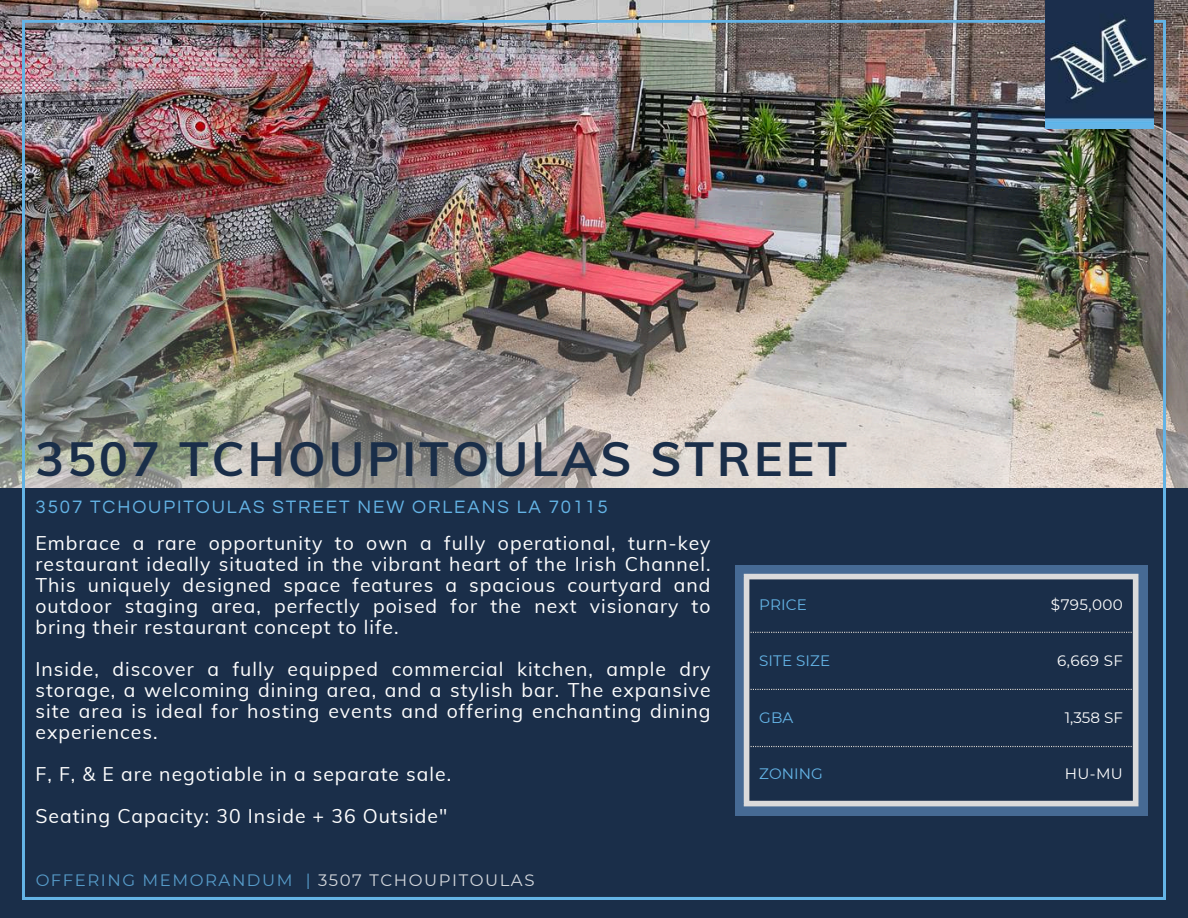
<style>
.page{position:relative;width:1188px;height:918px;background:#1a2e49}
.page>*{position:absolute;margin:0;border:0;box-sizing:border-box;transform-origin:0 0}
.t1{font:700 48px "Muli";letter-spacing:.065em;color:#1a2e49}
.t2{font:19.35px/21px "Muli";letter-spacing:.05em;color:#fff;text-align:justify}
.t3{font:18.75px "Questrial";letter-spacing:.1em;color:#64b4e6}
.t4{font:16.5px "Montserrat";letter-spacing:.095em;color:#64b4e6}
.t5{font:15.15px "Montserrat";letter-spacing:.025em;color:#fefefe}
.t6{font:15.15px "Montserrat";letter-spacing:.005em;color:#64b4e6}
.s1{color:#fefefe}
</style>
<div class="page">
<img style="left:0;top:0;width:1188px;height:487px">
<img style="left:23px;top:21px;width:1142px;height:878px">
<div style="left:735px;top:565px;width:412px;height:251px;background:#466a94"></div>
<div style="left:749px;top:579px;width:384px;height:222px;background:#1a2e49"></div>
<hr style="left:874px;top:579px;width:1px;height:222px;background:#1a2e49">
<div style="left:749px;top:632px;width:384px;height:115px;background:#1a2e49"></div>
<div style="left:744px;top:579px;width:5px;height:222px;background:#dbdbdb"></div>
<div style="left:1133px;top:579px;width:5px;height:222px;background:#dbdbdb"></div>
<div style="left:744px;top:574px;width:394px;height:5px;background:#dbdbdb"></div>
<div style="left:744px;top:801px;width:394px;height:5px;background:#dbdbdb"></div>
<img style="left:1046px;top:0;width:108px;height:128px">
<h1 class="t1" style="left:36px;top:428px;width:813px">3507 TCHOUPITOULAS STREET</h1>
<p class="t3" style="left:36px;top:497px;width:574px">3507 TCHOUPITOULAS STREET NEW ORLEANS LA 70115</p>
<p class="t2" style="left:36px;top:532px;width:677px">Embrace a rare opportunity to own a fully operational, turn-key restaurant ideally situated in the vibrant heart of the Irish Channel.<br>This uniquely designed space features a spacious courtyard and outdoor staging area, perfectly poised for the next visionary to bring their restaurant concept to life.</p>
<p class="t2" style="left:36px;top:658px;width:677px">Inside, discover a fully equipped commercial kitchen, ample dry storage, a welcoming dining area, and a stylish bar. The expansive site area is ideal for hosting events and offering enchanting dining experiences.</p>
<p class="t2" style="left:36px;top:753px;width:417px;line-height:42px">F, F, &amp; E are negotiable in a separate sale.<br>Seating Capacity: 30 Inside + 36 Outside"</p>
<p class="t4" style="left:36px;top:870px;width:500px">OFFERING MEMORANDUM | <span class="s1">3507 TCHOUPITOULAS</span></p>
<p class="t6" style="left:759px;top:595px;width:49px">PRICE</p>
<p class="t5" style="left:1051px;top:595px;width:73px">$795,000</p>
<p class="t6" style="left:759px;top:651px;width:72px">SITE SIZE</p>
<p class="t5" style="left:1057px;top:651px;width:67px">6,669 SF</p>
<p class="t6" style="left:759px;top:708px;width:36px">GBA</p>
<p class="t5" style="left:1065px;top:708px;width:60px">1,358 SF</p>
<p class="t6" style="left:759px;top:764px;width:65px">ZONING</p>
<p class="t5" style="left:1065px;top:764px;width:60px">HU-MU</p>
</div>
